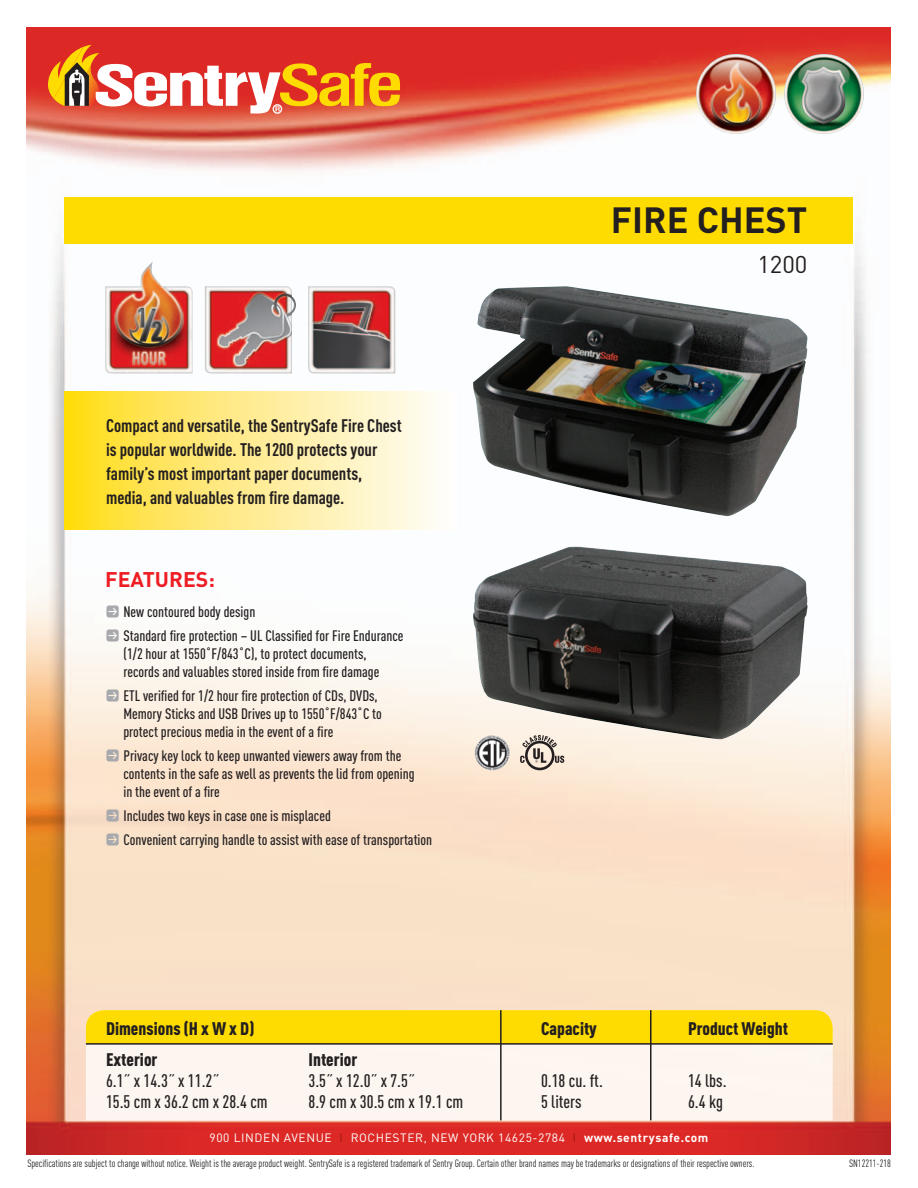
<style>
.page{position:relative;width:918px;height:1188px;background:#fff}
.page>*{position:absolute;margin:0;border:0;box-sizing:border-box;transform-origin:0 0}
.t1{font:700 36px "DIN";color:#231f20}
.t2{font:24px "DIN";color:#231f20}
.t3{font:700 21px "DIN";color:#ee1d23}
.t4{font:700 18px/24px "DIN Cond";color:#231f20}
.t5{font:500 18px "DIN Cond";color:#231f20}
.t6{font:900 18px "DIN Cond";color:#231f20}
.t7{font:500 15px/18px "DIN Cond";color:#231f20}
.t8{font:12px "DIN";letter-spacing:.05em;color:#fff}
.footer_text{font:10.5px "DIN Cond";letter-spacing:-.005em;color:#231f20}
.s1{font-family:"Button Bonus Rounded Negative";font-weight:400;color:#a8a9ad}
.s2{color:#9c1418}
.s3{font-weight:700}
</style>
<div class="page">
<img style="left:27px;top:27px;width:864px;height:1128px">
<svg style="left:48px;top:45px;width:352px;height:69px"></svg>
<img style="left:696px;top:54px;width:80px;height:80px;border-radius:40px">
<img style="left:784px;top:54px;width:80px;height:80px;border-radius:40px">
<svg style="left:64px;top:392px;width:392px;height:138px;background:#feec90"></svg>
<div style="left:64px;top:197px;width:788px;height:47px;background:#ffdc01"></div>
<img style="left:105px;top:261px;width:88px;height:113px">
<img style="left:205px;top:286px;width:91px;height:88px">
<img style="left:308px;top:286px;width:88px;height:88px">
<div style="left:525px;top:741px;width:30px;height:29px;border:3px solid #231f20;border-radius:50%"></div>
<svg style="left:520px;top:740px;width:44px;height:23px"></svg>
<img style="left:475px;top:740px;width:35px;height:30px">
<div style="left:86px;top:1045px;width:747px;height:75px;background:#fdf5f0"></div>
<div style="left:86px;top:1010px;width:747px;height:33px;background:#ffdc01"></div>
<hr style="left:86px;top:1043px;width:747px;height:2px;background:#231f20">
<hr style="left:500px;top:1010px;width:2px;height:110px;background:#231f20">
<hr style="left:650px;top:1010px;width:2px;height:110px;background:#231f20">
<img style="left:473px;top:286px;width:335px;height:230px">
<img style="left:472px;top:547px;width:336px;height:193px">
<p class="t4" style="left:106px;top:413px;width:297px">Compact and versatile, the SentrySafe Fire Chest is popular worldwide. The 1200 protects your family’s most important paper documents, media, and valuables from fire damage.</p>
<p class="t3" style="left:105px;top:566px;width:111px">FEATURES:</p>
<p class="t7" style="left:105px;top:602px;width:152px"><span class="s1">P</span> New contoured body design</p>
<p class="t7" style="left:105px;top:626px;width:300px"><span class="s1">P</span> Standard fire protection – UL Classified for Fire Endurance</p>
<p class="t7" style="left:123px;top:644px;width:258px">(1/2 hour at 1550˚F/843˚C), to protect documents, records and valuables stored inside from fire damage</p>
<p class="t7" style="left:123px;top:686px;width:260px;text-indent:-18px"><span class="s1">P</span> ETL verified for 1/2 hour fire protection of CDs, DVDs,<br>Memory Sticks and USB Drives up to 1550˚F/843˚C to protect precious media in the event of a fire</p>
<p class="t7" style="left:123px;top:746px;width:293px;text-indent:-18px"><span class="s1">P</span> Privacy key lock to keep unwanted viewers away from the contents in the safe as well as prevents the lid from opening in the event of a fire</p>
<p class="t7" style="left:105px;top:806px;width:227px"><span class="s1">P</span> Includes two keys in case one is misplaced</p>
<p class="t7" style="left:105px;top:830px;width:329px"><span class="s1">P</span> Convenient carrying handle to assist with ease of transportation</p>
<p class="t1" style="left:611px;top:196px;width:198px">FIRE CHEST</p>
<p class="t2" style="left:757px;top:249px;width:52px">1200</p>
<p class="t6" style="left:106px;top:1017px;width:150px">Dimensions (H x W x D)</p>
<p class="t6" style="left:541px;top:1017px;width:57px">Capacity</p>
<p class="t6" style="left:688px;top:1017px;width:101px">Product Weight</p>
<p class="t6" style="left:106px;top:1049px;width:53px">Exterior</p>
<p class="t6" style="left:309px;top:1049px;width:50px">Interior</p>
<p class="t5" style="left:106px;top:1070px;width:115px">6.1˝ x 14.3˝ x 11.2˝</p>
<p class="t5" style="left:309px;top:1070px;width:108px">3.5˝ x 12.0˝ x 7.5˝</p>
<p class="t5" style="left:541px;top:1070px;width:63px">0.18 cu. ft.</p>
<p class="t5" style="left:688px;top:1070px;width:40px">14 lbs.</p>
<p class="t5" style="left:106px;top:1091px;width:163px">15.5 cm x 36.2 cm x 28.4 cm</p>
<p class="t5" style="left:309px;top:1091px;width:156px">8.9 cm x 30.5 cm x 19.1 cm</p>
<p class="t5" style="left:541px;top:1091px;width:42px">5 liters</p>
<p class="t5" style="left:688px;top:1091px;width:37px">6.4 kg</p>
<p class="t8" style="left:210px;top:1131px;width:500px">900 LINDEN AVENUE <span class="s2">I</span> ROCHESTER, NEW YORK 14625-2784 <span class="s2">I</span> <span class="s3">www.sentrysafe.com</span></p>
<p class="footer_text" style="left:27px;top:1157px;width:729px">Specifications are subject to change without notice. Weight is the average product weight. SentrySafe is a registered trademark of Sentry Group. Certain other brand names may be trademarks or designations of their respective owners.</p>
<p class="footer_text" style="left:849px;top:1157px;width:43px">SN12211-218</p>
</div>
